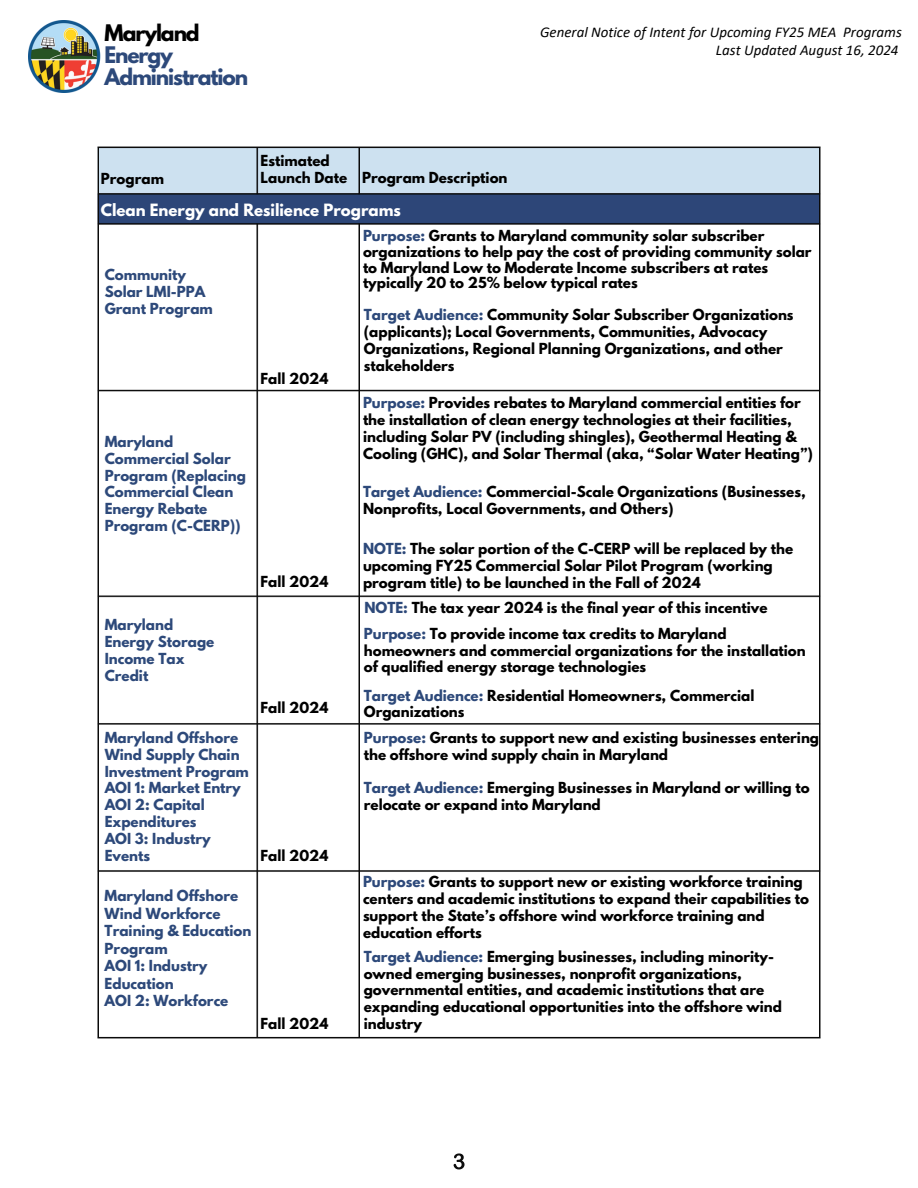
<style>
.page{position:relative;width:918px;height:1188px;background:#fff}
.page>*{position:absolute;margin:0;border:0;box-sizing:border-box;transform-origin:0 0}
.t1{font:700 20.25px/22.4px "League Spartan";letter-spacing:-.055em;color:#2d497a}
.t2{font:italic 15px/18px "Calibri";color:#000;text-align:right}
.t3{font:700 15px "League Spartan";color:#fff}
.t4{font:700 13.5px/16.8px "League Spartan";color:#000}
.t5{font:700 13.5px/16.8px "League Spartan";color:#2d497a}
.s1{color:#000}
.s2{color:#2d497a}
</style>
<div class="page">
<img style="left:97px;top:146px;width:724px;height:893px">
<img style="left:28px;top:20px;width:73px;height:72px">
<svg style="left:454px;top:1153px;width:11px;height:16px"></svg>
<p class="t1" style="left:105px;top:24px;width:145px"><span class="s1">Maryland<br></span>Energy<br>Administration</p>
<h3 class="t4" style="left:261px;top:154px;width:71px">Estimated</h3>
<h2 class="t2" style="left:540px;top:24px;width:363px">General Notice of Intent for Upcoming FY25 MEA Programs<br>Last Updated August 16, 2024</h2>
<p class="t4" style="left:101px;top:172px;width:65px">Program</p>
<h3 class="t4" style="left:261px;top:171px;width:88px">Launch Date</h3>
<p class="t3" style="left:101px;top:203px;width:302px">Clean Energy and Resilience Programs</p>
<p class="t4" style="left:363px;top:230px;width:450px;line-height:15.8px"><span class="s2">Purpose:</span> Grants to Maryland community solar subscriber organizations to help pay the cost of providing community solar to Maryland Low to Moderate Income subscribers at rates typically 20 to 25% below typical rates</p>
<p class="t4" style="left:362px;top:171px;width:147px">Program Description</p>
<h2 class="t5" style="left:105px;top:268px;width:110px">Community<br>Solar LMI-PPA<br>Grant Program</h2>
<h2 class="t4" style="left:364px;top:308px;width:431px"><span class="s2">Target Audience:</span> Community Solar Subscriber Organizations (applicants); Local Governments, Communities, Advocacy Organizations, Regional Planning Organizations, and other stakeholders</h2>
<p class="t4" style="left:363px;top:396px;width:451px"><span class="s2">Purpose:</span> Provides rebates to Maryland commercial entities for the installation of clean energy technologies at their facilities, including Solar PV (including shingles), Geothermal Heating &amp; Cooling (GHC), and Solar Thermal (aka, “Solar Water Heating”)</p>
<p class="t4" style="left:261px;top:372px;width:69px">Fall 2024</p>
<h2 class="t5" style="left:105px;top:435px;width:143px">Maryland<br>Commercial Solar<br>Program (Replacing<br>Commercial Clean<br>Energy Rebate<br>Program (C-CERP))</h2>
<p class="t4" style="left:363px;top:485px;width:444px"><span class="s2">Target Audience:</span> Commercial-Scale Organizations (Businesses,<br>Nonprofits, Local Governments, and Others)</p>
<p class="t4" style="left:363px;top:542px;width:432px"><span class="s2">NOTE:</span> The solar portion of the C-CERP will be replaced by the upcoming FY25 Commercial Solar Pilot Program (working program title) to be launched in the Fall of 2024</p>
<p class="t4" style="left:261px;top:575px;width:69px">Fall 2024</p>
<h2 class="t5" style="left:105px;top:618px;width:111px">Maryland<br>Energy Storage<br>Income Tax<br>Credit</h2>
<p class="t5" style="left:105px;top:731px;width:135px">Maryland Offshore</p>
<p class="t5" style="left:105px;top:748px;width:136px">Wind Supply Chain</p>
<p class="t5" style="left:105px;top:764px;width:146px">Investment Program</p>
<p class="t5" style="left:105px;top:781px;width:138px">AOI 1: Market Entry</p>
<p class="t5" style="left:105px;top:798px;width:102px">AOI 2: Capital</p>
<p class="t5" style="left:105px;top:815px;width:93px">Expenditures</p>
<p class="t5" style="left:105px;top:832px;width:108px">AOI 3: Industry<br>Events</p>
<p class="t4" style="left:261px;top:701px;width:69px">Fall 2024</p>
<p class="t4" style="left:261px;top:849px;width:69px">Fall 2024</p>
<p class="t5" style="left:105px;top:889px;width:135px">Maryland Offshore</p>
<p class="t5" style="left:105px;top:907px;width:118px">Wind Workforce</p>
<p class="t5" style="left:105px;top:924px;width:148px">Training &amp; Education</p>
<p class="t5" style="left:105px;top:942px;width:65px">Program</p>
<h2 class="t5" style="left:105px;top:959px;width:104px">AOI 1: Industry</h2>
<p class="t5" style="left:105px;top:977px;width:71px">Education</p>
<h2 class="t5" style="left:105px;top:994px;width:125px">AOI 2: Workforce</h2>
<p class="t4" style="left:261px;top:1017px;width:69px">Fall 2024</p>
<p class="t4" style="left:364px;top:601px;width:405px"><span class="s2">NOTE:</span> The tax year 2024 is the final year of this incentive</p>
<p class="t4" style="left:364px;top:627px;width:443px"><span class="s2">Purpose:</span> To provide income tax credits to Maryland homeowners and commercial organizations for the installation of qualified energy storage technologies</p>
<h2 class="t4" style="left:364px;top:688px;width:392px"><span class="s2">Target Audience:</span> Residential Homeowners, Commercial<br>Organizations</h2>
<p class="t4" style="left:364px;top:731px;width:457px"><span class="s2">Purpose:</span> Grants to support new and existing businesses entering the offshore wind supply chain in Maryland</p>
<p class="t4" style="left:364px;top:781px;width:447px"><span class="s2">Target Audience:</span> Emerging Businesses in Maryland or willing to relocate or expand into Maryland</p>
<h2 class="t4" style="left:363px;top:875px;width:448px"><span class="s2">Purpose:</span> Grants to support new or existing workforce training centers and academic institutions to expand their capabilities to support the State’s offshore wind workforce training and education efforts</h2>
<h2 class="t4" style="left:364px;top:950px;width:420px"><span class="s2">Target Audience:</span> Emerging businesses, including minority&shy;owned emerging businesses, nonprofit organizations, governmental entities, and academic institutions that are expanding educational opportunities into the offshore wind industry</h2>
</div>
